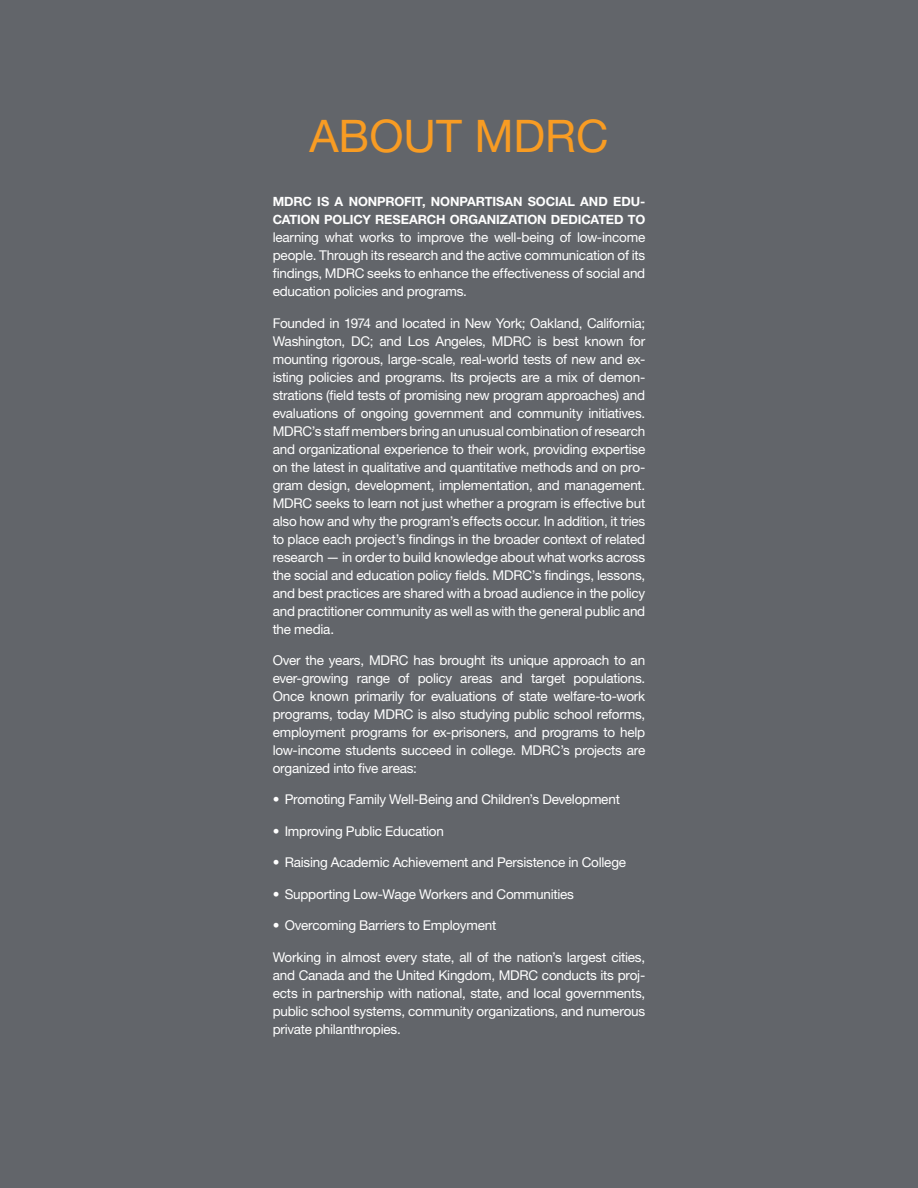
<style>
.page{position:relative;width:918px;height:1188px;background:#62656a}
.page>*{position:absolute;margin:0;border:0;box-sizing:border-box;transform-origin:0 0}
.t1{font:45px "Helvetica Neue LT Std";color:#f89c23}
.t2{font:13.5px/18px "Helvetica Neue LT Std";letter-spacing:-.015em;color:#fff;text-align:justify}
.t3{font:700 12.75px/18px "Helvetica Neue LT Std";letter-spacing:-.01em;color:#fff}
</style>
<div class="page">
<h1 class="t1" style="left:309px;top:109px;width:301px">ABOUT MDRC</h1>
<p class="t3" style="left:273px;top:192px;width:374px">MDRC IS A NONPROFIT, NONPARTISAN SOCIAL AND EDU-<br>CATION POLICY RESEARCH ORGANIZATION DEDICATED TO</p>
<p class="t2" style="left:273px;top:228px;width:374px">learning what works to improve the well-being of low-income people. Through its research and the active communication of its findings, MDRC seeks to enhance the effectiveness of social and education policies and programs.</p>
<p class="t2" style="left:273px;top:314px;width:374px">Founded in 1974 and located in New York; Oakland, California; Washington, DC; and Los Angeles, MDRC is best known for mounting rigorous, large-scale, real-world tests of new and ex&shy;isting policies and programs. Its projects are a mix of demon&shy;strations (field tests of promising new program approaches) and evaluations of ongoing government and community initiatives.<br>MDRC’s staff members bring an unusual combination of research and organizational experience to their work, providing expertise on the latest in qualitative and quantitative methods and on pro&shy;gram design, development, implementation, and management.<br>MDRC seeks to learn not just whether a program is effective but also how and why the program’s effects occur. In addition, it tries to place each project’s findings in the broader context of related research — in order to build knowledge about what works across the social and education policy fields. MDRC’s findings, lessons, and best practices are shared with a broad audience in the policy and practitioner community as well as with the general public and the media.</p>
<p class="t2" style="left:273px;top:651px;width:374px">Over the years, MDRC has brought its unique approach to an ever-growing range of policy areas and target populations.<br>Once known primarily for evaluations of state welfare-to-work programs, today MDRC is also studying public school reforms, employment programs for ex-prisoners, and programs to help low-income students succeed in college. MDRC’s projects are organized into five areas:</p>
<p class="t2" style="left:273px;top:791px;width:349px">• Promoting Family Well-Being and Children’s Development</p>
<p class="t2" style="left:273px;top:822px;width:173px">• Improving Public Education</p>
<p class="t2" style="left:273px;top:854px;width:355px">• Raising Academic Achievement and Persistence in College</p>
<p class="t2" style="left:273px;top:885px;width:303px">• Supporting Low-Wage Workers and Communities</p>
<p class="t2" style="left:273px;top:916px;width:225px">• Overcoming Barriers to Employment</p>
<p class="t2" style="left:273px;top:948px;width:374px">Working in almost every state, all of the nation’s largest cities, and Canada and the United Kingdom, MDRC conducts its proj&shy;ects in partnership with national, state, and local governments, public school systems, community organizations, and numerous private philanthropies.</p>
</div>
